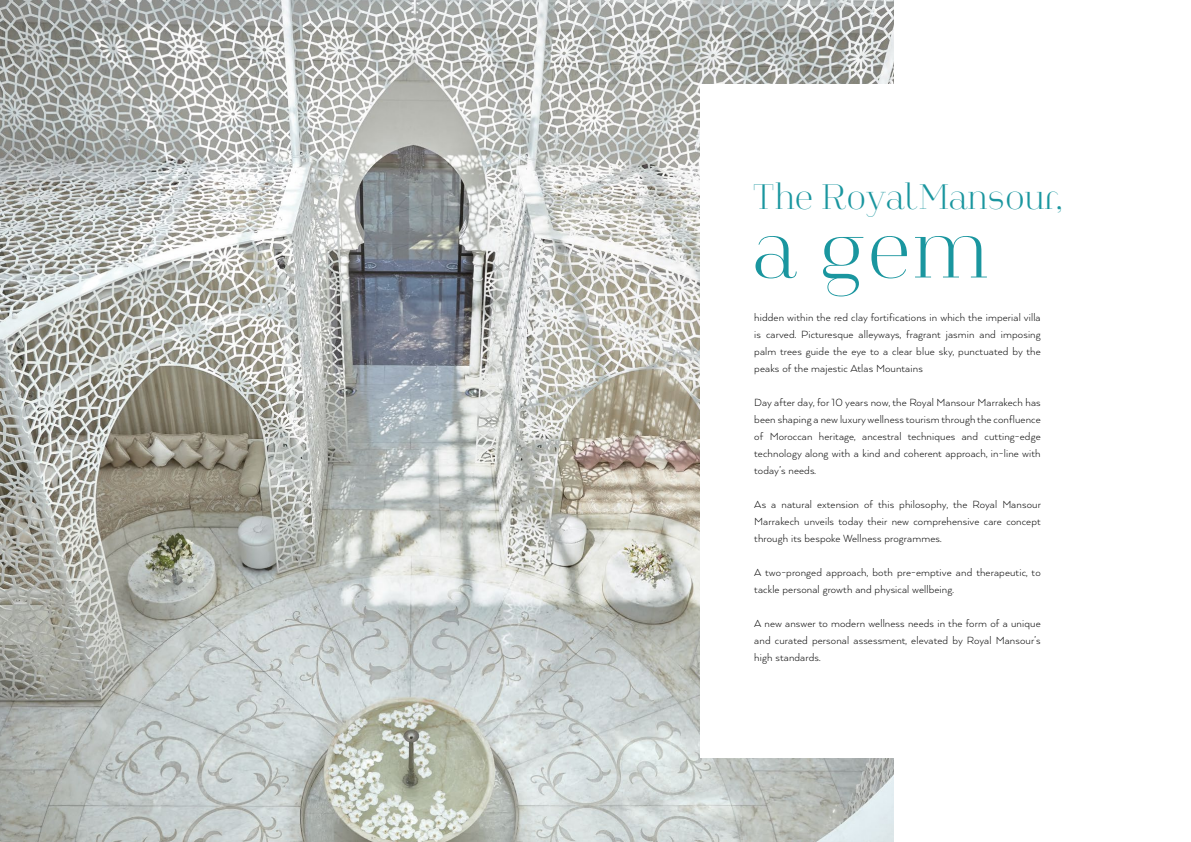
<style>
.page{position:relative;width:1191px;height:842px;background:#fff}
.page>*{position:absolute;margin:0;border:0;box-sizing:border-box;transform-origin:0 0}
.t1{font:200 90px "Heimat Didone 10";color:#1a969f}
.t2{font:200 38px "Heimat Didone 10";letter-spacing:-.025em;color:#1a969f}
.t3{font:300 12px/17px "Arquitecta";letter-spacing:.01em;color:#000;text-align:justify}
</style>
<div class="page">
<img style="left:0;top:0;width:893px;height:842px">
<div style="left:700px;top:84px;width:394px;height:674px;background:#fff"></div>
<h2 class="t2" style="left:751px;top:182px;width:313px">The RoyalMansour,</h2>
<h1 class="t1" style="left:751px;top:212px;width:240px">a gem</h1>
<p class="t3" style="left:754px;top:310px;width:288px">hidden within the red clay fortifications in which the imperial villa is carved. Picturesque alleyways, fragrant jasmin and imposing palm trees guide the eye to a clear blue sky, punctuated by the peaks of the majestic Atlas Mountains</p>
<p class="t3" style="left:754px;top:395px;width:288px">Day after day, for 10 years now, the Royal Mansour Marrakech has been shaping a new luxury wellness tourism through the confluence of Moroccan heritage, ancestral techniques and cutting-edge technology along with a kind and coherent approach, in-line with today’s needs.</p>
<p class="t3" style="left:754px;top:497px;width:288px">As a natural extension of this philosophy, the Royal Mansour Marrakech unveils today their new comprehensive care concept through its bespoke Wellness programmes.</p>
<p class="t3" style="left:754px;top:565px;width:288px">A two-pronged approach, both pre-emptive and therapeutic, to tackle personal growth and physical wellbeing.</p>
<p class="t3" style="left:754px;top:616px;width:288px">A new answer to modern wellness needs in the form of a unique and curated personal assessment, elevated by Royal Mansour’s high standards.</p>
</div>
